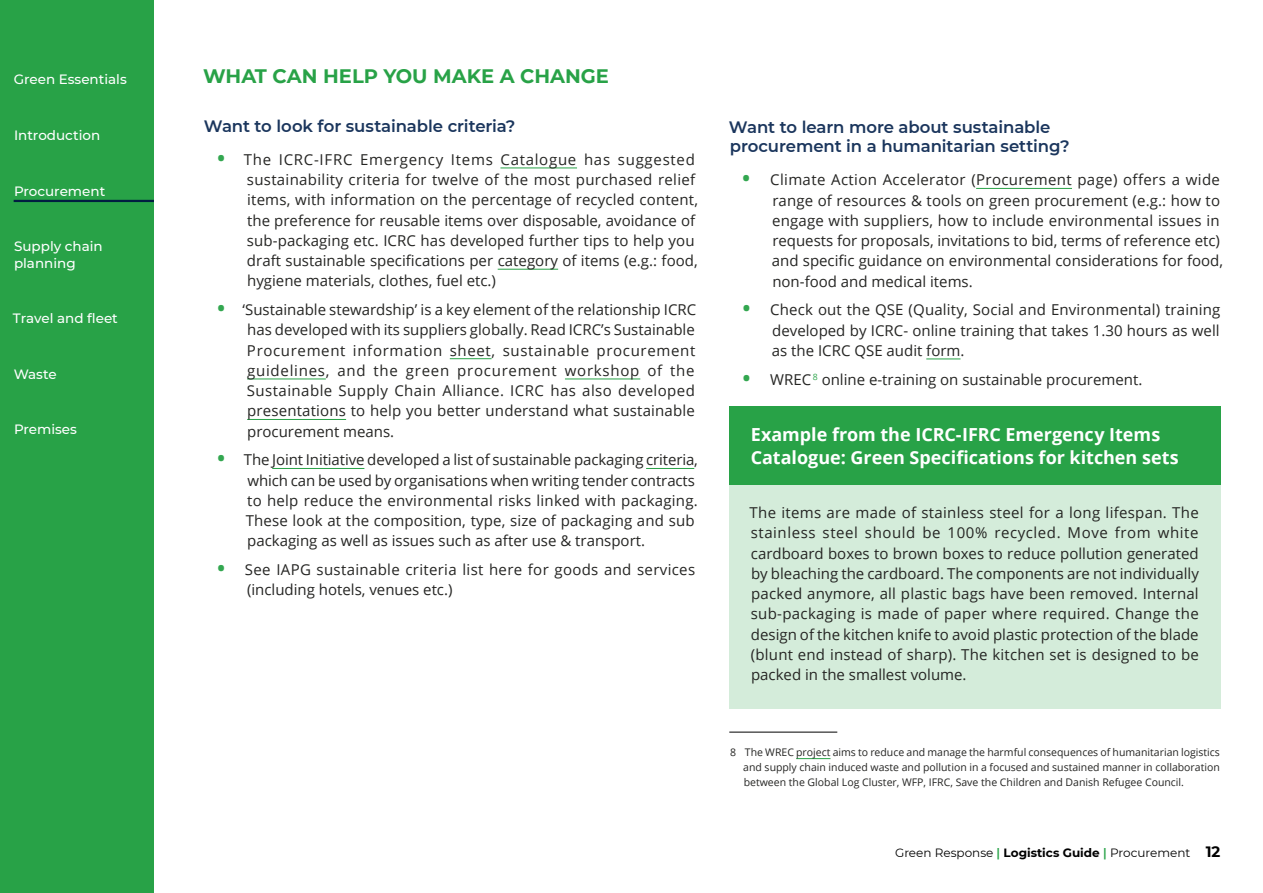
<style>
.page{position:relative;width:1263px;height:893px;background:#fff}
.page>*{position:absolute;margin:0;border:0;box-sizing:border-box;transform-origin:0 0}
.t1{font:700 19.5px "Montserrat";color:#28a247}
.t2{font:700 18px/22.5px "Open Sans";color:#fff}
.t3{font:600 16.5px/19.5px "Montserrat";letter-spacing:-.005em;color:#1b365d}
.t4{font:15px/20.2px "Open Sans";color:#252523}
.t5{font:15px/20.2px "Open Sans";letter-spacing:.02em;color:#252523}
.t6{font:500 13.5px/16.5px "Montserrat";color:#fff}
.t7{font:12px "Montserrat";color:#000}
.t8{font:10.5px/15px "Open Sans";color:#252523;text-align:justify}
.s1{font-size:27px;color:#33a750}
.s2{font-weight:600;color:#28a247}
.s3{font-weight:700}
.s4{font-weight:700;font-size:15px}
</style>
<div class="page">
<div style="left:0;top:0;width:154px;height:893px;background:#28a247"></div>
<hr style="left:14px;top:200px;width:140px;height:2px;background:#011e41">
<hr style="left:500px;top:168px;width:77px;height:1px;background:#28a247">
<hr style="left:498px;top:269px;width:60px;height:1px;background:#28a247">
<hr style="left:450px;top:358px;width:42px;height:1px;background:#28a247">
<hr style="left:247px;top:379px;width:79px;height:1px;background:#28a247">
<hr style="left:565px;top:379px;width:75px;height:1px;background:#28a247">
<hr style="left:247px;top:419px;width:99px;height:1px;background:#28a247">
<hr style="left:272px;top:468px;width:92px;height:1px;background:#28a247">
<hr style="left:646px;top:468px;width:48px;height:1px;background:#28a247">
<hr style="left:976px;top:188px;width:96px;height:1px;background:#28a247">
<hr style="left:926px;top:359px;width:34px;height:1px;background:#28a247">
<div style="left:729px;top:406px;width:491px;height:79px;background:#28a247"></div>
<div style="left:729px;top:485px;width:491px;height:224px;background:#d4ecda"></div>
<hr style="left:729px;top:732px;width:108px;height:1px;background:#000">
<hr style="left:796px;top:758px;width:34px;height:1px;background:#28a247">
<p class="t6" style="left:14px;top:71px;width:115px">Green Essentials</p>
<h1 class="t1" style="left:203px;top:62px;width:407px">WHAT CAN HELP YOU MAKE A CHANGE</h1>
<p class="t3" style="left:204px;top:116px;width:313px">Want to look for sustainable criteria?</p>
<p class="t4" style="left:247px;top:149px;width:453px;text-indent:-31px"><span class="s1">•</span> The ICRC-IFRC Emergency Items Catalogue has suggested sustainability criteria for twelve of the most purchased relief items, with information on the percentage of recycled content, the preference for reusable items over disposable, avoidance of sub-packaging etc. ICRC has developed further tips to help you draft sustainable specifications per category of items (e.g.: food, hygiene materials, clothes, fuel etc.)</p>
<p class="t4" style="left:247px;top:299px;width:451px;text-align:justify;text-indent:-31px"><span class="s1">•</span> ‘Sustainable stewardship’ is a key element of the relationship ICRC has developed with its suppliers globally. Read ICRC’s Sustainable Procurement information sheet, sustainable procurement guidelines, and the green procurement workshop of the Sustainable Supply Chain Alliance. ICRC has also developed presentations to help you better understand what sustainable procurement means.</p>
<p class="t4" style="left:246px;top:449px;width:454px;text-indent:-29px"><span class="s1">•</span> The Joint Initiative developed a list of sustainable packaging criteria, which can be used by organisations when writing tender contracts to help reduce the environmental risks linked with packaging.<br>These look at the composition, type, size of packaging and sub packaging as well as issues such as after use &amp; transport.</p>
<p class="t5" style="left:247px;top:559px;width:450px;text-indent:-31px"><span class="s1">•</span> See IAPG sustainable criteria list here for goods and services (including hotels, venues etc.)</p>
<p class="t6" style="left:14px;top:126px;width:88px">Introduction</p>
<p class="t6" style="left:14px;top:182px;width:93px">Procurement</p>
<p class="t6" style="left:14px;top:238px;width:90px">Supply chain planning</p>
<p class="t6" style="left:13px;top:310px;width:106px">Travel and fleet</p>
<p class="t6" style="left:14px;top:365px;width:44px">Waste</p>
<p class="t6" style="left:14px;top:421px;width:64px">Premises</p>
<p class="t3" style="left:729px;top:117px;width:342px">Want to learn more about sustainable procurement in a humanitarian setting?</p>
<p class="t4" style="left:772px;top:169px;width:453px;text-indent:-31px"><span class="s1">•</span> Climate Action Accelerator (Procurement page) offers a wide range of resources &amp; tools on green procurement (e.g.: how to engage with suppliers, how to include environmental issues in requests for proposals, invitations to bid, terms of reference etc) and specific guidance on environmental considerations for food, non-food and medical items.</p>
<p class="t4" style="left:772px;top:299px;width:450px;text-align:justify;text-indent:-31px"><span class="s1">•</span> Check out the QSE (Quality, Social and Environmental) training developed by ICRC- online training that takes 1.30 hours as well as the ICRC QSE audit form.</p>
<p class="t4" style="left:741px;top:369px;width:402px"><span class="s1">•</span> WREC <sup>8</sup> online e-training on sustainable procurement.</p>
<p class="t2" style="left:751px;top:423px;width:429px">Example from the ICRC-IFRC Emergency Items<br>Catalogue: Green Specifications for kitchen sets</p>
<p class="t4" style="left:750px;top:502px;width:451px;text-align:justify">The items are made of stainless steel for a long lifespan. The stainless steel should be 100% recycled. Move from white cardboard boxes to brown boxes to reduce pollution generated by bleaching the cardboard. The components are not individually packed anymore, all plastic bags have been removed. Internal sub-packaging is made of paper where required. Change the design of the kitchen knife to avoid plastic protection of the blade (blunt end instead of sharp). The kitchen set is designed to be packed in the smallest volume.</p>
<p class="t8" style="left:743px;top:744px;width:478px;text-indent:-13px">8 The WREC project aims to reduce and manage the harmful consequences of humanitarian logistics and supply chain induced waste and pollution in a focused and sustained manner in collaboration between the Global Log Cluster, WFP, IFRC, Save the Children and Danish Refugee Council.</p>
<p class="t7" style="left:895px;top:844px;width:327px">Green Response <span class="s2">|</span> <span class="s3">Logistics Guide</span> <span class="s2">|</span> Procurement <span class="s4">12</span></p>
</div>
